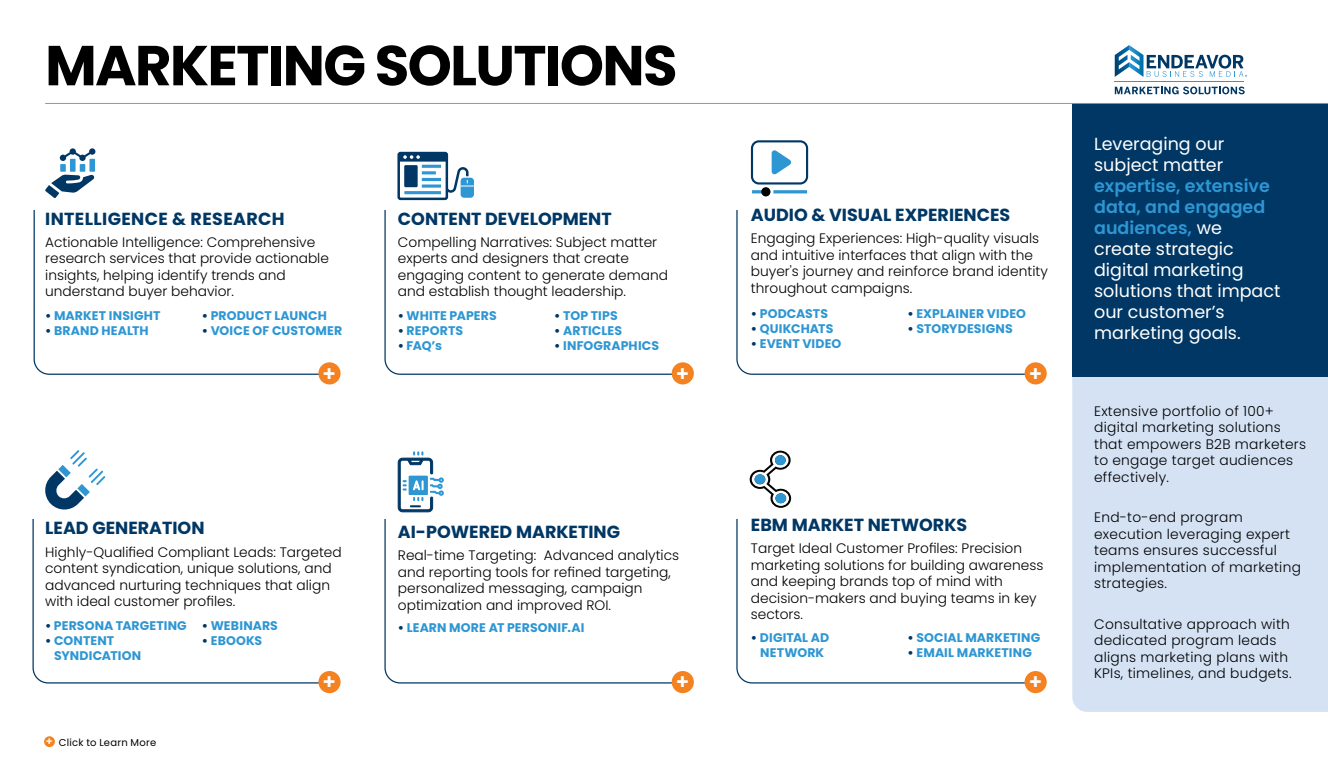
<style>
.page{position:relative;width:1328px;height:765px;background:#fff}
.page>*{position:absolute;margin:0;border:0;box-sizing:border-box;transform-origin:0 0}
.t1{font:700 56.25px "Poppins";letter-spacing:-.03em;color:#000}
.t2{font:900 22.5px "Source Sans Pro";color:#fff}
.t3{font:17.5px/21px "Poppins";color:#fff}
.t4{font:700 17.5px "Poppins";color:#003764}
.t5{font:700 17.5px "Poppins";letter-spacing:.02em;color:#003764}
.t6{font:300 13.75px/16.5px "Poppins";color:#000}
.t7{font:300 13.75px/16.5px "Poppins";letter-spacing:.02em;color:#000}
.t8{font:700 12.5px/15px "Poppins";letter-spacing:.005em;color:#2d96d3}
.t9{font:10px "Poppins";letter-spacing:.02em;color:#000}
.s1{color:#003764}
.s2{font-family:"Source Sans Pro";font-weight:900;font-size:11.62px;color:#fff}
.s3{font-weight:600;color:#2d96d3}
</style>
<div class="page">
<div style="left:671px;top:671px;width:23px;height:22px;background:#f58220;border-radius:50%"></div>
<div style="left:318px;top:671px;width:22px;height:22px;background:#f58220;border-radius:50%"></div>
<div style="left:1024px;top:671px;width:22px;height:22px;background:#f58220;border-radius:50%"></div>
<div style="left:671px;top:362px;width:23px;height:22px;background:#f58220;border-radius:50%"></div>
<div style="left:318px;top:362px;width:22px;height:22px;background:#f58220;border-radius:50%"></div>
<div style="left:1024px;top:362px;width:22px;height:22px;background:#f58220;border-radius:50%"></div>
<div style="left:1072px;top:376px;width:256px;height:336px;background:#d4e2f4"></div>
<div style="left:44px;top:736px;width:11px;height:11px;background:#f58220;border-radius:50%"></div>
<div style="left:1072px;top:103px;width:256px;height:273px;background:#003764"></div>
<svg style="left:45px;top:175px;width:49px;height:23px"></svg>
<div style="left:60px;top:164px;width:6px;height:8px;background:#2d96d3"></div>
<div style="left:70px;top:159px;width:6px;height:13px;background:#2d96d3"></div>
<div style="left:80px;top:164px;width:5px;height:8px;background:#2d96d3"></div>
<div style="left:89px;top:159px;width:6px;height:13px;background:#2d96d3"></div>
<svg style="left:60px;top:148px;width:35px;height:13px"></svg>
<svg style="left:1114px;top:45px;width:133px;height:32px"></svg>
<svg style="left:1114px;top:86px;width:131px;height:8px"></svg>
<hr style="left:1114px;top:81px;width:130px;height:1px;background:#2d96d3">
<svg style="left:45px;top:450px;width:60px;height:60px"></svg>
<div style="left:460px;top:178px;width:14px;height:20px;background:#2d96d3;border-radius:3px"></div>
<div style="left:399px;top:153px;width:48px;height:46px;background:linear-gradient(to right,#fff,#fff);border-radius:2px"></div>
<div style="left:397px;top:152px;width:51px;height:48px;border:2px solid #003764;border-radius:2px"></div>
<svg style="left:399px;top:154px;width:75px;height:40px"></svg>
<hr style="left:45px;top:103px;width:1283px;height:1px;background:#939598">
<div style="left:751px;top:140px;width:57px;height:45px;border:2px solid #003764;border-radius:7px"></div>
<svg style="left:771px;top:150px;width:20px;height:25px"></svg>
<hr style="left:773px;top:190px;width:34px;height:3px;background:#2d96d3">
<hr style="left:752px;top:190px;width:14px;height:3px;background:#2d96d3">
<div style="left:761px;top:187px;width:9px;height:9px;background:#000;border-radius:50%"></div>
<svg style="left:398px;top:451px;width:46px;height:61px"></svg>
<svg style="left:749px;top:451px;width:42px;height:57px"></svg>
<div style="left:754px;top:474px;width:11px;height:10px;background:#2d96d3;border-radius:50%"></div>
<div style="left:775px;top:493px;width:11px;height:10px;background:#2d96d3;border-radius:50%"></div>
<div style="left:775px;top:455px;width:10px;height:10px;background:#2d96d3;border-radius:50%"></div>
<h1 class="t1" style="left:45px;top:33px;width:634px">MARKETING SOLUTIONS</h1>
<p class="t5" style="left:45px;top:208px;width:241px">INTELLIGENCE &amp; RESEARCH</p>
<p class="t6" style="left:45px;top:234px;width:285px">Actionable Intelligence: Comprehensive research services that provide actionable insights, helping identify trends and understand buyer behavior.</p>
<p class="t4" style="left:398px;top:208px;width:215px">CONTENT DEVELOPMENT</p>
<p class="t6" style="left:398px;top:234px;width:271px">Compelling Narratives: Subject matter experts and designers that create engaging content to generate demand and establish thought leadership.</p>
<p class="t8" style="left:45px;top:309px;width:117px"><span class="s1">•</span> MARKET INSIGHT</p>
<p class="t8" style="left:45px;top:324px;width:105px"><span class="s1">•</span> BRAND HEALTH</p>
<p class="t8" style="left:202px;top:309px;width:127px"><span class="s1">•</span> PRODUCT LAUNCH</p>
<p class="t8" style="left:202px;top:324px;width:142px"><span class="s1">•</span> VOICE OF CUSTOMER</p>
<p class="t8" style="left:398px;top:309px;width:101px"><span class="s1">•</span> WHITE PAPERS</p>
<p class="t8" style="left:398px;top:324px;width:67px"><span class="s1">•</span> REPORTS</p>
<p class="t8" style="left:398px;top:339px;width:46px"><span class="s1">•</span> FAQ’s</p>
<p class="t8" style="left:554px;top:309px;width:65px"><span class="s1">•</span> TOP TIPS</p>
<p class="t8" style="left:554px;top:324px;width:69px"><span class="s1">•</span> ARTICLES</p>
<p class="t8" style="left:554px;top:339px;width:106px"><span class="s1">•</span> INFOGRAPHICS</p>
<p class="t4" style="left:751px;top:205px;width:261px">AUDIO &amp; VISUAL EXPERIENCES</p>
<p class="t6" style="left:751px;top:230px;width:298px">Engaging Experiences: High-quality visuals and intuitive interfaces that align with the buyer's journey and reinforce brand identity throughout campaigns.</p>
<p class="t8" style="left:751px;top:306px;width:79px"><span class="s1">•</span> PODCASTS</p>
<p class="t8" style="left:751px;top:321px;width:84px"><span class="s1">•</span> QUIKCHATS</p>
<p class="t8" style="left:751px;top:336px;width:92px"><span class="s1">•</span> EVENT VIDEO</p>
<p class="t8" style="left:907px;top:306px;width:120px"><span class="s1">•</span> EXPLAINER VIDEO</p>
<p class="t8" style="left:907px;top:321px;width:107px"><span class="s1">•</span> STORYDESIGNS</p>
<h2 class="t2" style="left:323px;top:358px;width:14px">+</h2>
<h2 class="t2" style="left:676px;top:358px;width:14px">+</h2>
<h2 class="t2" style="left:1029px;top:358px;width:14px">+</h2>
<p class="t4" style="left:45px;top:518px;width:161px">LEAD GENERATION</p>
<p class="t6" style="left:45px;top:544px;width:298px">Highly-Qualified Compliant Leads: Targeted content syndication, unique solutions, and advanced nurturing techniques that align with ideal customer profiles.</p>
<p class="t8" style="left:45px;top:618px;width:143px"><span class="s1">•</span> PERSONA TARGETING</p>
<p class="t8" style="left:54px;top:633px;width:89px;text-indent:-9px"><span class="s1">•</span> CONTENT<br>SYNDICATION</p>
<p class="t8" style="left:202px;top:618px;width:78px"><span class="s1">•</span> WEBINARS</p>
<p class="t8" style="left:202px;top:633px;width:62px"><span class="s1">•</span> EBOOKS</p>
<p class="t4" style="left:398px;top:522px;width:224px">AI-POWERED MARKETING</p>
<p class="t6" style="left:398px;top:547px;width:283px">Real-time Targeting: Advanced analytics and reporting tools for refined targeting, personalized messaging, campaign optimization and improved ROI.</p>
<p class="t8" style="left:398px;top:620px;width:188px"><span class="s1">•</span> LEARN MORE AT PERSONIF.AI</p>
<p class="t4" style="left:751px;top:515px;width:218px">EBM MARKET NETWORKS</p>
<p class="t6" style="left:751px;top:540px;width:294px">Target Ideal Customer Profiles: Precision marketing solutions for building awareness and keeping brands top of mind with decision-makers and buying teams in key sectors.</p>
<p class="t8" style="left:751px;top:630px;width:80px;text-align:center"><span class="s1">•</span> DIGITAL AD<br>NETWORK</p>
<p class="t8" style="left:907px;top:630px;width:134px"><span class="s1">•</span> SOCIAL MARKETING</p>
<p class="t8" style="left:907px;top:645px;width:126px"><span class="s1">•</span> EMAIL MARKETING</p>
<p class="t9" style="left:46px;top:737px;width:111px"><span class="s2">+</span> Click to Learn More</p>
<h2 class="t2" style="left:323px;top:667px;width:14px">+</h2>
<h2 class="t2" style="left:676px;top:667px;width:14px">+</h2>
<h2 class="t2" style="left:1029px;top:667px;width:14px">+</h2>
<p class="t3" style="left:1094px;top:134px;width:132px">Leveraging our subject matter</p>
<p class="t3" style="left:1094px;top:176px;width:188px"><span class="s3">expertise, extensive data, and engaged audiences,</span> we create strategic digital marketing solutions that impact our customer’s marketing goals.</p>
<p class="t7" style="left:1094px;top:403px;width:213px">Extensive portfolio of 100+ digital marketing solutions that empowers B2B marketers to engage target audiences effectively.</p>
<p class="t7" style="left:1094px;top:509px;width:208px">End-to-end program execution leveraging expert teams ensures successful implementation of marketing strategies.</p>
<p class="t7" style="left:1094px;top:616px;width:199px">Consultative approach with dedicated program leads aligns marketing plans with<br>KPIs, timelines, and budgets.</p>
</div>
